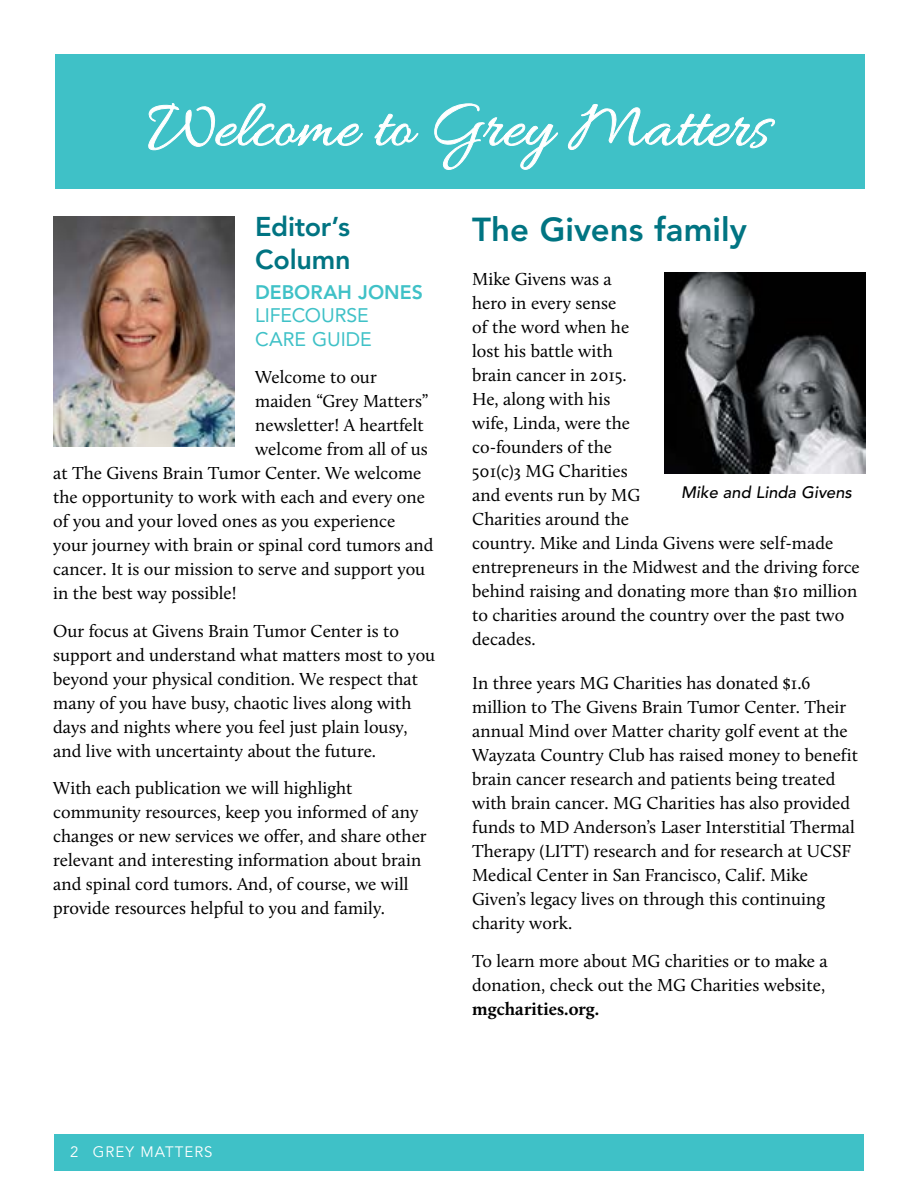
<style>
.page{position:relative;width:918px;height:1188px;background:#fff}
.page>*{position:absolute;margin:0;border:0;box-sizing:border-box;transform-origin:0 0}
.t1{font:800 33px "Avenir LT Std";color:#007482}
.t2{font:800 27px/32.4px "Avenir LT Std";letter-spacing:-.01em;color:#007482}
.t3{font:19.5px/23.4px "Avenir LT Std";letter-spacing:-.005em;color:#3fc1c7}
.t4{font:800 19.5px "Avenir LT Std";color:#3fc1c7}
.t5{font:18px/24px "Calluna";color:#000}
.t6{font:700 18px "Calluna";color:#000}
.t7{font:italic 500 16.5px "Avenir LT Std";color:#000}
.t8{font:15px "Avenir LT Std";letter-spacing:.07em;color:#fff}
</style>
<div class="page">
<div style="left:54px;top:1134px;width:810px;height:37px;background:#3fc1c7"></div>
<img style="left:53px;top:216px;width:182px;height:230px">
<img style="left:664px;top:273px;width:201px;height:200px">
<div style="left:55px;top:54px;width:810px;height:135px;background:#3fc1c7"></div>
<svg style="left:148px;top:103px;width:628px;height:67px"></svg>
<h2 class="t2" style="left:255px;top:211px;width:97px">Editor’s<br>Column</h2>
<p class="t4" style="left:255px;top:281px;width:169px">DEBORAH JONES</p>
<p class="t3" style="left:255px;top:304px;width:118px">LIFECOURSE<br>CARE GUIDE</p>
<p class="t5" style="left:255px;top:365px;width:123px">Welcome to our</p>
<p class="t5" style="left:255px;top:389px;width:175px">maiden “Grey Matters”</p>
<p class="t5" style="left:255px;top:413px;width:170px">newsletter! A heartfelt</p>
<p class="t5" style="left:255px;top:437px;width:174px">welcome from all of us</p>
<p class="t5" style="left:53px;top:461px;width:370px">at The Givens Brain Tumor Center. We welcome</p>
<p class="t5" style="left:53px;top:485px;width:373px">the opportunity to work with each and every one</p>
<p class="t5" style="left:53px;top:509px;width:344px">of you and your loved ones as you experience</p>
<p class="t5" style="left:53px;top:533px;width:382px">your journey with brain or spinal cord tumors and</p>
<p class="t5" style="left:53px;top:557px;width:374px">cancer. It is our mission to serve and support you</p>
<p class="t5" style="left:53px;top:581px;width:185px">in the best way possible!</p>
<p class="t5" style="left:53px;top:619px;width:384px">Our focus at Givens Brain Tumor Center is to support and understand what matters most to you beyond your physical condition. We respect that many of you have busy, chaotic lives along with days and nights where you feel just plain lousy, and live with uncertainty about the future.</p>
<p class="t5" style="left:53px;top:776px;width:375px">With each publication we will highlight community resources, keep you informed of any changes or new services we offer, and share other relevant and interesting information about brain and spinal cord tumors. And, of course, we will provide resources helpful to you and family.</p>
<h1 class="t1" style="left:472px;top:210px;width:276px">The Givens family</h1>
<p class="t5" style="left:472px;top:267px;width:389px">Mike Givens was a<br>hero in every sense<br>of the word when he<br>lost his battle with<br>brain cancer in 2015.<br>He, along with his<br>wife, Linda, were the<br>co-founders of the<br>501(c)3 MG Charities<br>and events run by MG<br>Charities around the<br>country. Mike and Linda Givens were self-made entrepreneurs in the Midwest and the driving force behind raising and donating more than $10 million to charities around the country over the past two decades.</p>
<p class="t5" style="left:472px;top:671px;width:387px">In three years MG Charities has donated $1.6 million to The Givens Brain Tumor Center. Their annual Mind over Matter charity golf event at the Wayzata Country Club has raised money to benefit brain cancer research and patients being treated with brain cancer. MG Charities has also provided funds to MD Anderson’s Laser Interstitial Thermal Therapy (LITT) research and for research at UCSF Medical Center in San Francisco, Calif. Mike Given’s legacy lives on through this continuing charity work.</p>
<p class="t5" style="left:472px;top:949px;width:357px">To learn more about MG charities or to make a donation, check out the MG Charities website,</p>
<p class="t6" style="left:472px;top:998px;width:129px">mgcharities.org.</p>
<p class="t7" style="left:681px;top:483px;width:172px">Mike and Linda Givens</p>
<p class="t8" style="left:70px;top:1143px;width:144px">2 GREY MATTERS</p>
</div>
